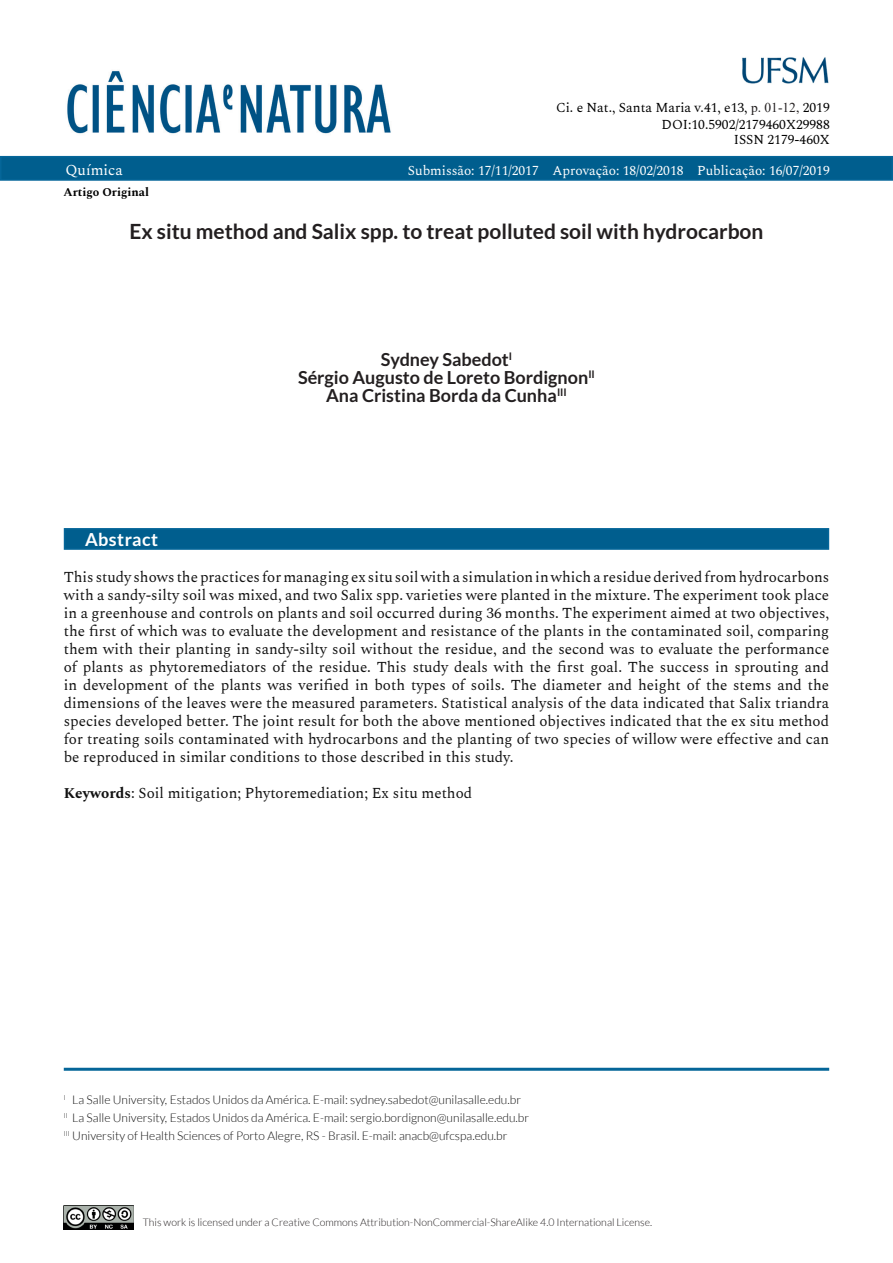
<style>
.page{position:relative;width:893px;height:1263px;background:#fff}
.page>*{position:absolute;margin:0;border:0;box-sizing:border-box;transform-origin:0 0}
.TituloArtigoPORTUGUE{font:700 21px "Lato";color:#231f20}
.NomesAUTORES{font:700 18px "Lato";color:#231f20}
.TituloRESUMO_ABSTRAC{font:700 18px "Lato";letter-spacing:.025em;color:#fff}
.TextoRESUMO_ABSTRACT{font:15px/18px "Spectral";color:#111;text-align:justify}
.Palavras-chaveRESUMO{font:15px "Spectral";color:#111}
.t1{font:15px "Spectral";color:#fff}
.t2{font:13.5px/15.6px "Spectral";color:#000;text-align:right}
.t3{font:13.5px "Spectral";color:#fff}
.TitulacaoFiliacao{font:300 12px "Lato";color:#111}
.t4{font:700 12px "Spectral";color:#000}
.t5{font:300 10.5px "Lato";color:#231f20}
.s1{font-family:"Times New Roman";color:#231f20}
.s2{font-weight:700}
</style>
<div class="page">
<div style="left:0;top:156px;width:893px;height:25px;background:#005e8e;border:2px solid #056699"></div>
<img style="left:742px;top:57px;width:87px;height:27px">
<img style="left:67px;top:70px;width:324px;height:64px">
<img style="left:64px;top:1205px;width:69px;height:25px">
<div style="left:64px;top:528px;width:765px;height:22px;background:#005e8e;border:2px solid #056699"></div>
<div style="left:64px;top:1068px;width:765px;height:3px;border:2px solid #056699"></div>
<p class="t2" style="left:556px;top:99px;width:275px">Ci. e Nat., Santa Maria v.41, e13, <span class="s1">p. 01-12,</span> 2019<br>DOI:10.5902/2179460X29988<br>ISSN 2179-460X</p>
<p class="t1" style="left:65px;top:159px;width:59px">Química</p>
<p class="t3" style="left:408px;top:161px;width:423px">Submissão: 17/11/2017 Aprovação: 18/02/2018 Publicação: 16/07/2019</p>
<p class="t4" style="left:63px;top:184px;width:87px">Artigo Original</p>
<p class="TituloArtigoPORTUGUE" style="left:129px;top:219px;width:636px">Ex situ method and Salix spp. to treat polluted soil with hydrocarbon</p>
<p class="NomesAUTORES" style="left:381px;top:349px;width:133px">Sydney Sabedot<sup>I</sup></p>
<p class="NomesAUTORES" style="left:298px;top:367px;width:298px">Sérgio Augusto de Loreto Bordignon<sup>II</sup></p>
<p class="NomesAUTORES" style="left:326px;top:385px;width:242px">Ana Cristina Borda da Cunha<sup>III</sup></p>
<p class="TituloRESUMO_ABSTRAC" style="left:85px;top:529px;width:75px">Abstract</p>
<p class="TextoRESUMO_ABSTRACT" style="left:64px;top:567px;width:767px">This study shows the practices for managing ex situ soil with a simulation in which a residue derived from hydrocarbons with a sandy-silty soil was mixed, and two Salix spp. varieties were planted in the mixture. The experiment took place in a greenhouse and controls on plants and soil occurred during 36 months. The experiment aimed at two objectives, the first of which was to evaluate the development and resistance of the plants in the contaminated soil, comparing them with their planting in sandy-silty soil without the residue, and the second was to evaluate the performance of plants as phytoremediators of the residue. This study deals with the first goal. The success in sprouting and in development of the plants was verified in both types of soils. The diameter and height of the stems and the dimensions of the leaves were the measured parameters. Statistical analysis of the data indicated that Salix triandra species developed better. The joint result for both the above mentioned objectives indicated that the ex situ method for treating soils contaminated with hydrocarbons and the planting of two species of willow were effective and can be reproduced in similar conditions to those described in this study.</p>
<p class="Palavras-chaveRESUMO" style="left:64px;top:782px;width:410px"><span class="s2">Keywords</span>: Soil mitigation; Phytoremediation; Ex situ method</p>
<p class="TitulacaoFiliacao" style="left:64px;top:1093px;width:459px"><sup>I</sup> La Salle University, Estados Unidos da América. E-mail: sydney.sabedot@unilasalle.edu.br</p>
<p class="TitulacaoFiliacao" style="left:64px;top:1111px;width:467px"><sup>II</sup> La Salle University, Estados Unidos da América. E-mail: sergio.bordignon@unilasalle.edu.br</p>
<p class="TitulacaoFiliacao" style="left:64px;top:1129px;width:445px"><sup>III</sup> University of Health Sciences of Porto Alegre, RS - Brasil. E-mail: anacb@ufcspa.edu.br</p>
<p class="t5" style="left:143px;top:1217px;width:511px">This work is licensed under a Creative Commons Attribution-NonCommercial-ShareAlike 4.0 International License.</p>
</div>
